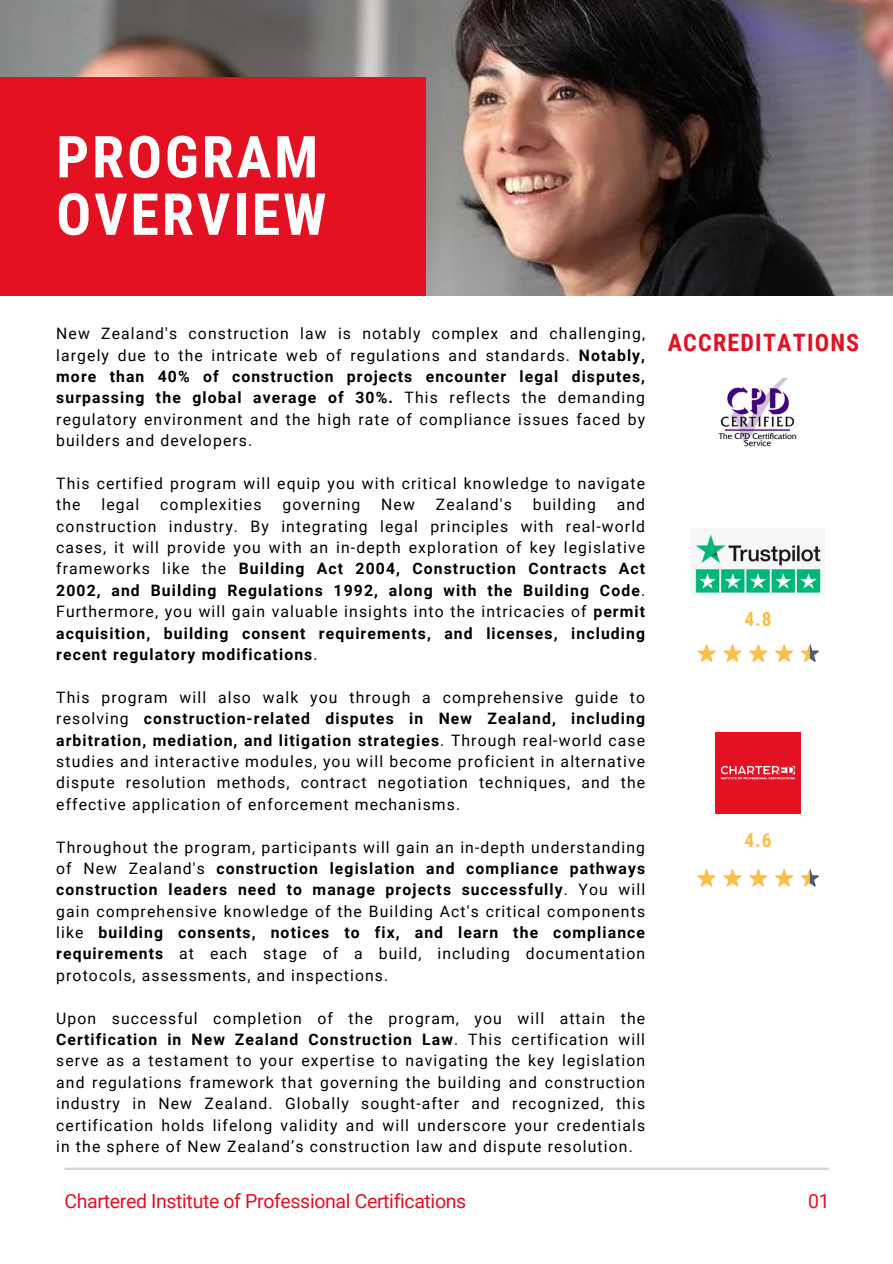
<style>
.page{position:relative;width:893px;height:1264px;background:#fff}
.page>*{position:absolute;margin:0;border:0;box-sizing:border-box;transform-origin:0 0}
.t1{font:700 57.9px/57.3px "Roboto Condensed";letter-spacing:.05em;color:#fff}
.t2{font:700 24px "Roboto Condensed";letter-spacing:.05em;color:#e31121}
.t3{font:19.5px "Roboto";letter-spacing:-.015em;color:#e31121}
.t4{font:700 19.5px "Roboto Condensed";color:#fcbf49}
.t5{font:15.75px/21.3px "Roboto";letter-spacing:.07em;color:#000;text-align:justify}
.s1{font-weight:700}
</style>
<div class="page">
<img style="left:0;top:0;width:892px;height:295px">
<div style="left:0;top:77px;width:425px;height:219px;background:#e31121"></div>
<hr style="left:65px;top:1167px;width:763px;height:2px;background:#d1d1d1">
<img style="left:695px;top:534px;width:126px;height:59px">
<img style="left:715px;top:732px;width:85px;height:81px">
<svg style="left:697px;top:644px;width:122px;height:18px"></svg>
<svg style="left:697px;top:869px;width:122px;height:17px"></svg>
<img style="left:718px;top:378px;width:79px;height:69px">
<p class="t1" style="left:56px;top:129px;width:272px">PROGRAM<br>OVERVIEW</p>
<p class="t5" style="left:56px;top:323px;width:590px">New Zealand's construction law is notably complex and challenging, largely due to the intricate web of regulations and standards. <span class="s1">Notably, more than 40% of construction projects encounter legal disputes, surpassing the global average of 30%.</span> This reflects the demanding regulatory environment and the high rate of compliance issues faced by builders and developers.</p>
<p class="t5" style="left:56px;top:473px;width:590px">This certified program will equip you with critical knowledge to navigate the</p>
<p class="t5" style="left:56px;top:494px;width:590px;text-indent:560px">and construction industry. By integrating legal principles with real-world cases, it will provide you with an in-depth exploration of key legislative frameworks like the <span class="s1">Building Act 2004, Construction Contracts Act 2002, and Building Regulations 1992, along with the Building Code</span>.<br>Furthermore, you will gain valuable insights into the intricacies of <span class="s1">permit acquisition, building consent requirements, and licenses, including recent regulatory modifications</span>.</p>
<p class="t5" style="left:56px;top:686px;width:590px">This program will also walk you through a comprehensive guide to resolving <span class="s1">construction-related disputes in New Zealand, including arbitration, mediation, and litigation strategies</span>. Through real-world case studies and interactive modules, you will become proficient in alternative dispute resolution methods, contract negotiation techniques, and the effective application of enforcement mechanisms.</p>
<p class="t5" style="left:56px;top:836px;width:590px">Throughout the program, participants will gain an in-depth understanding of New Zealand's <span class="s1">construction legislation and compliance pathways construction leaders need to manage projects successfully</span>. You will gain comprehensive knowledge of the Building Act's critical components like <span class="s1">building consents, notices to fix, and learn the compliance requirements</span> at each stage of a build, including documentation protocols, assessments, and inspections.</p>
<p class="t5" style="left:56px;top:1007px;width:590px">Upon successful completion of the program, you will attain the <span class="s1">Certification in New Zealand Construction Law</span>. This certification will serve as a testament to your expertise to navigating the key legislation and regulations framework that governing the building and construction industry in New Zealand. Globally sought-after and recognized, this certification holds lifelong validity and will underscore your credentials in the sphere of New Zealand’s construction law and dispute resolution.</p>
<p class="t5" style="left:101px;top:494px;width:39px">legal</p>
<p class="t5" style="left:160px;top:494px;width:103px">complexities</p>
<p class="t5" style="left:282px;top:494px;width:79px">governing</p>
<p class="t5" style="left:381px;top:494px;width:35px">New</p>
<p class="t5" style="left:436px;top:494px;width:77px">Zealand's</p>
<p class="t5" style="left:532px;top:494px;width:65px">building</p>
<p class="t2" style="left:667px;top:329px;width:193px">ACCREDITATIONS</p>
<p class="t4" style="left:744px;top:607px;width:29px">4.8</p>
<p class="t4" style="left:744px;top:828px;width:29px">4.6</p>
<p class="t3" style="left:65px;top:1189px;width:403px">Chartered Institute of Professional Certifications</p>
<p class="t3" style="left:808px;top:1189px;width:23px">01</p>
</div>
